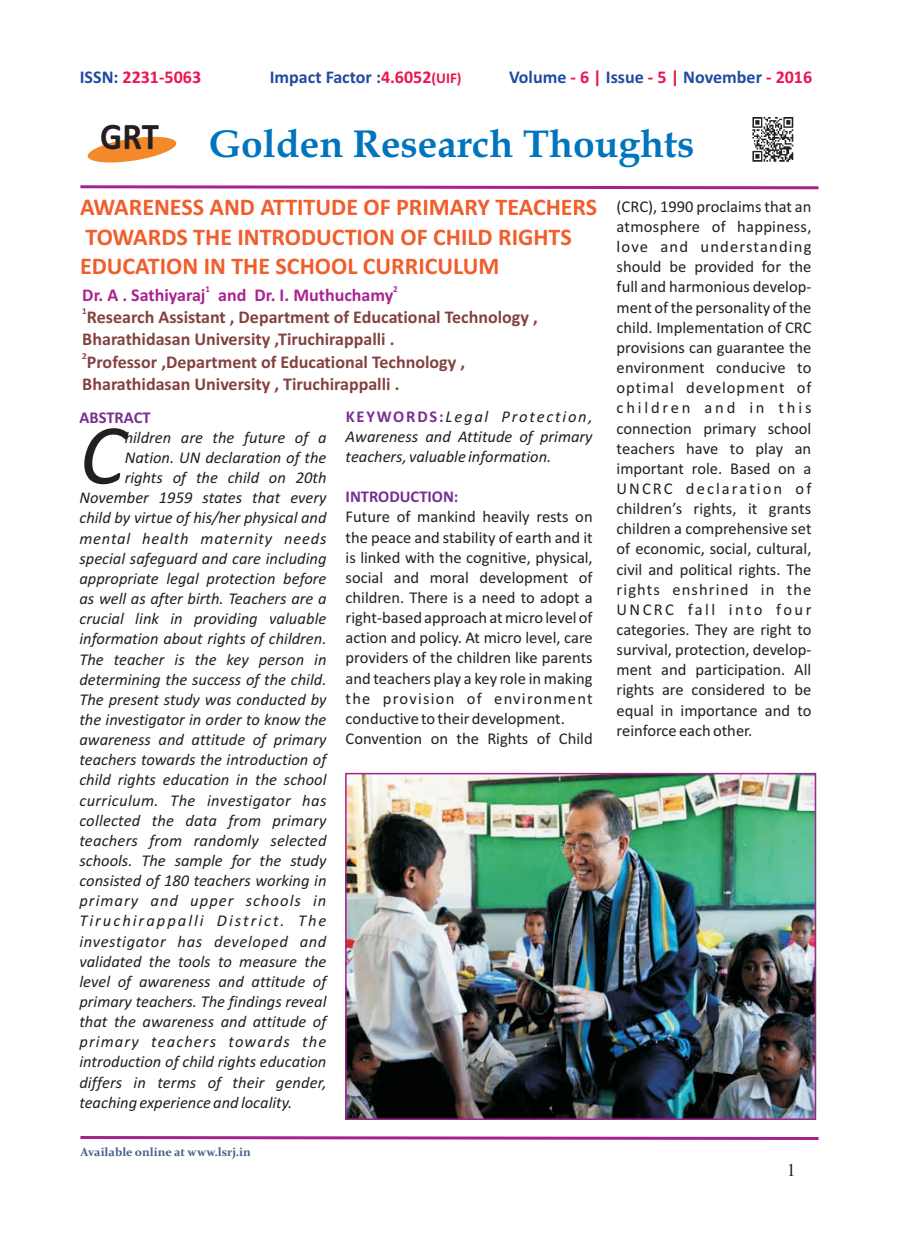
<style>
.page{position:relative;width:898px;height:1242px;background:#fff}
.page>*{position:absolute;margin:0;border:0;box-sizing:border-box;transform-origin:0 0}
.t1{font:italic 86.55px "Calibri";color:#231f20}
.t2{font:700 39px "Book Antiqua";color:#0075bd}
.t3{font:700 37.65px "Calibri";color:#231f20;scale:.92 1}
.t4{font:700 24px/29.2px "Calibri";color:#f15d2b}
.t5{font:700 18px/21.9px "Calibri";color:#83423f}
.t6{font:700 18px "Calibri";color:#214aa0}
.t7{font:700 18px "Calibri";color:#ab238f}
.t8{font:700 18px "Calibri";color:#ed1450}
.t9{font:18px "Times New Roman";color:#231f20}
.t10{font:16.5px/20.1px "Calibri";color:#231f20}
.t11{font:italic 16.5px/20.1px "Calibri";color:#231f20}
.t12{font:italic 16.5px "Calibri";letter-spacing:.025em;color:#231f20}
.t13{font:italic 16.5px "Calibri";letter-spacing:.12em;color:#231f20}
.t14{font:italic 16.5px "Calibri";letter-spacing:.04em;color:#231f20}
.t15{font:italic 16.5px "Calibri";letter-spacing:.045em;color:#231f20}
.t16{font:italic 16.5px "Calibri";letter-spacing:.07em;color:#231f20}
.t17{font:italic 16.5px "Calibri";letter-spacing:.11em;color:#231f20}
.t18{font:italic 16.5px "Calibri";letter-spacing:.065em;color:#231f20}
.t19{font:700 16.5px "Calibri";color:#792e92}
.t20{font:700 12px "Constantia";color:#485e88}
.t21{font:700 9px "Calibri";color:#ab238f}
.t22{font:700 9px "Calibri";color:#83423f}
.s1{color:#214aa0}
.s2{color:#ed1450}
.s3{font-size:15px;color:#ed1450}
.s4{font-weight:700;font-style:normal;color:#792e92}
</style>
<div class="page">
<img style="left:752px;top:117px;width:42px;height:45px">
<svg style="left:80px;top:185px;width:739px;height:5px"></svg>
<svg style="left:80px;top:1136px;width:739px;height:4px;background:#b859a9"></svg>
<img style="left:347px;top:775px;width:466px;height:343px">
<svg style="left:87px;top:136px;width:90px;height:27px"></svg>
<p class="t8" style="left:80px;top:69px;width:123px"><span class="s1">ISSN:</span> 2231-5063</p>
<p class="t6" style="left:270px;top:69px;width:193px">Impact Factor :<span class="s2">4.6052</span><span class="s3">(UIF)</span></p>
<p class="t6" style="left:509px;top:69px;width:304px">Volume <span class="s2">- 6 |</span> Issue <span class="s2">- 5 |</span> November <span class="s2">- 2016</span></p>
<h3 class="t3" style="left:100px;top:120px;width:65px">GRT</h3>
<h2 class="t2" style="left:209px;top:128px;width:487px">Golden Research Thoughts</h2>
<h3 class="t4" style="left:80px;top:194px;width:518px">AWARENESS AND ATTITUDE OF PRIMARY TEACHERS<br>TOWARDS THE INTRODUCTION OF CHILD RIGHTS<br>EDUCATION IN THE SCHOOL CURRICULUM</h3>
<p class="t21" style="left:205px;top:285px;width:6px">1</p>
<p class="t21" style="left:393px;top:285px;width:6px">2</p>
<p class="t7" style="left:82px;top:287px;width:312px">Dr. A . Sathiyaraj and Dr. I. Muthuchamy</p>
<p class="t22" style="left:82px;top:307px;width:6px">1</p>
<p class="t5" style="left:82px;top:308px;width:456px">Research Assistant , Department of Educational Technology ,<br>Bharathidasan University ,Tiruchirappalli .</p>
<p class="t22" style="left:82px;top:352px;width:6px">2</p>
<p class="t5" style="left:82px;top:352px;width:384px">Professor ,Department of Educational Technology ,<br>Bharathidasan University , Tiruchirappalli .</p>
<p class="t19" style="left:79px;top:410px;width:73px">ABSTRACT</p>
<p class="t11" style="left:125px;top:429px;width:203px">hildren are the future of a</p>
<h1 class="t1" style="left:79px;top:418px;width:47px">C</h1>
<p class="t11" style="left:125px;top:449px;width:203px">Nation. UN declaration of the</p>
<p class="t11" style="left:125px;top:469px;width:203px">rights of the child on 20th</p>
<p class="t11" style="left:79px;top:489px;width:248px">November 1959 states that every</p>
<p class="t11" style="left:79px;top:509px;width:248px">child by virtue of his/her physical and</p>
<p class="t15" style="left:79px;top:531px;width:248px">mental health maternity needs</p>
<p class="t11" style="left:79px;top:549px;width:248px">special safeguard and care including</p>
<p class="t11" style="left:79px;top:570px;width:248px">appropriate legal protection before</p>
<p class="t11" style="left:79px;top:590px;width:248px">as well as after birth. Teachers are a</p>
<p class="t11" style="left:79px;top:610px;width:248px">crucial link in providing valuable</p>
<p class="t11" style="left:79px;top:630px;width:248px">information about rights of children.</p>
<p class="t11" style="left:79px;top:650px;width:248px">The teacher is the key person in</p>
<p class="t11" style="left:79px;top:670px;width:248px">determining the success of the child.</p>
<p class="t11" style="left:79px;top:690px;width:248px">The present study was conducted by</p>
<p class="t11" style="left:79px;top:711px;width:248px">the investigator in order to know the</p>
<p class="t11" style="left:79px;top:731px;width:248px">awareness and attitude of primary</p>
<p class="t11" style="left:79px;top:751px;width:248px">teachers towards the introduction of</p>
<p class="t11" style="left:79px;top:771px;width:248px">child rights education in the school</p>
<p class="t12" style="left:79px;top:793px;width:248px">curriculum. The investigator has</p>
<p class="t11" style="left:79px;top:811px;width:248px">collected the data from primary</p>
<p class="t11" style="left:79px;top:831px;width:248px">teachers from randomly selected</p>
<p class="t11" style="left:79px;top:852px;width:248px">schools. The sample for the study</p>
<p class="t11" style="left:79px;top:872px;width:248px">consisted of 180 teachers working in</p>
<p class="t18" style="left:79px;top:894px;width:248px">primary and upper schools in</p>
<p class="t13" style="left:79px;top:914px;width:248px">Tiruchirappalli District. The</p>
<p class="t14" style="left:79px;top:934px;width:248px">investigator has developed and</p>
<p class="t11" style="left:79px;top:952px;width:248px">validated the tools to measure the</p>
<p class="t11" style="left:79px;top:972px;width:248px">level of awareness and attitude of</p>
<p class="t11" style="left:79px;top:993px;width:248px">primary teachers. The findings reveal</p>
<p class="t11" style="left:79px;top:1013px;width:248px">that the awareness and attitude of</p>
<p class="t16" style="left:79px;top:1035px;width:248px">primary teachers towards the</p>
<p class="t11" style="left:79px;top:1053px;width:248px">introduction of child rights education</p>
<p class="t11" style="left:79px;top:1073px;width:248px">differs in terms of their gender,</p>
<p class="t11" style="left:79px;top:1093px;width:214px">teaching experience and locality.</p>
<p class="t20" style="left:80px;top:1147px;width:172px">Available online at www.lsrj.in</p>
<p class="t17" style="left:345px;top:409px;width:248px"><span class="s4">KEYWORDS:</span>Legal Protection,</p>
<p class="t11" style="left:345px;top:428px;width:248px">Awareness and Attitude of primary teachers, valuable information.</p>
<p class="t19" style="left:345px;top:490px;width:114px">INTRODUCTION:</p>
<p class="t10" style="left:345px;top:508px;width:248px">Future of mankind heavily rests on the peace and stability of earth and it is linked with the cognitive, physical, social and moral development of children. There is a need to adopt a right-based approach at micro level of action and policy. At micro level, care providers of the children like parents and teachers play a key role in making the provision of environment conductive to their development.<br>Convention on the Rights of Child</p>
<p class="t10" style="left:616px;top:198px;width:196px;text-align:justify">(CRC), 1990 proclaims that an atmosphere of happiness, love and understanding should be provided for the full and harmonious develop&shy;ment of the personality of the child. Implementation of CRC provisions can guarantee the environment conducive to optimal development of children and in this connection primary school teachers have to play an important role. Based on a UNCRC declaration of children’s rights, it grants children a comprehensive set of economic, social, cultural, civil and political rights. The rights enshrined in the UNCRC fall into four categories. They are right to survival, protection, develop&shy;ment and participation. All rights are considered to be equal in importance and to reinforce each other.</p>
<p class="t9" style="left:786px;top:1164px;width:10px">1</p>
</div>
